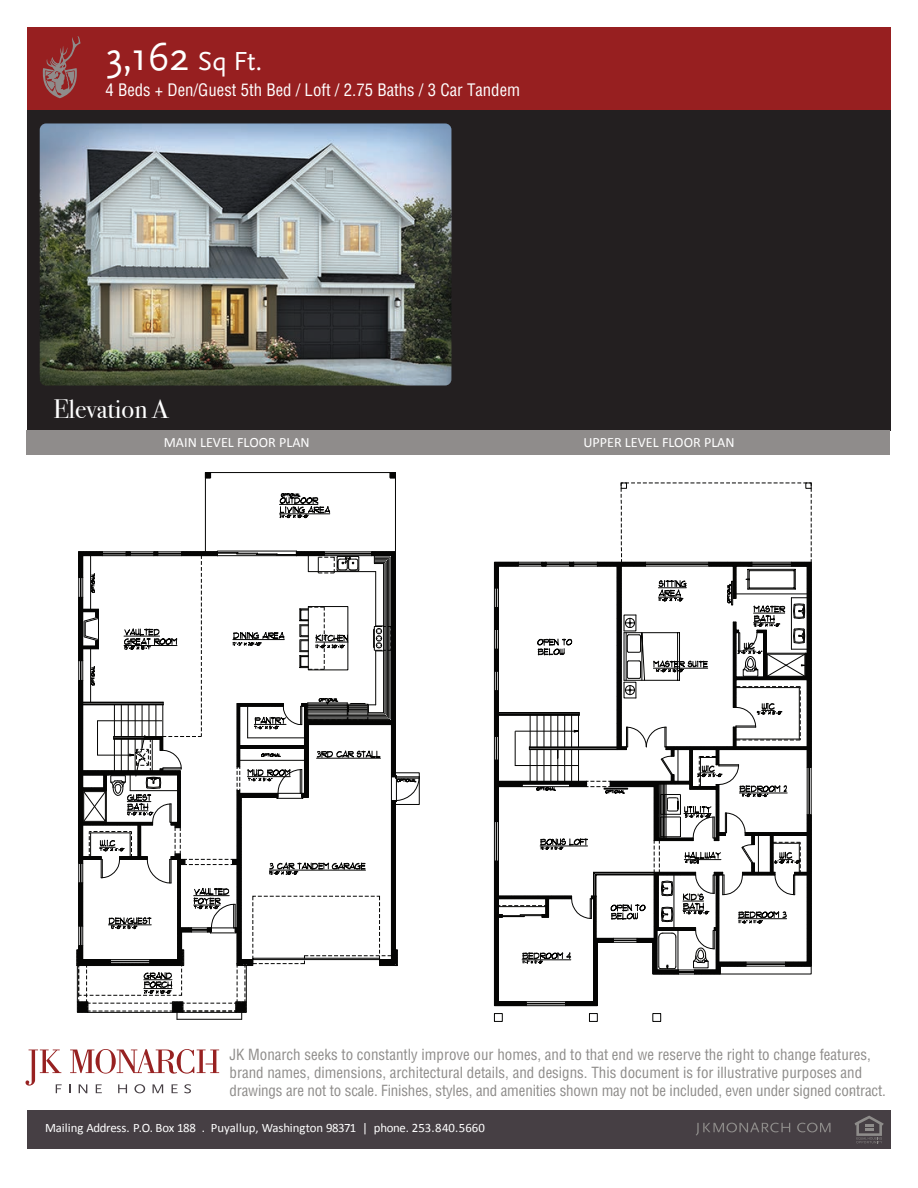
<style>
.page{position:relative;width:918px;height:1188px;background:#fff}
.page>*{position:absolute;margin:0;border:0;box-sizing:border-box;transform-origin:0 0}
.t1{font:40.95px "Scala Sans OT";color:#fff}
.t2{font:26.55px "Bodoni Svty Two ITCTT";color:#fff}
.t3{font:condensed 16.8px "Helvetica LT Std";color:#fff}
.t4{font:condensed 15px/18px "Helvetica LT Std";color:#8e8c8a}
.t5{font:14.25px "Calibri";color:#fff}
.t6{font:12.75px "Calibri";color:#fff}
.s1{font-size:27.3px}
</style>
<div class="page">
<div style="left:27px;top:110px;width:863px;height:320px;background:#231f20"></div>
<img style="left:40px;top:123px;width:411px;height:263px">
<div style="left:27px;top:27px;width:864px;height:83px;background:#971f20"></div>
<svg style="left:42px;top:36px;width:39px;height:62px"></svg>
<div style="left:27px;top:1110px;width:864px;height:38px;background:#463f44"></div>
<svg style="left:79px;top:1084px;width:8px;height:9px"></svg>
<svg style="left:96px;top:1084px;width:6px;height:9px"></svg>
<svg style="left:118px;top:1084px;width:9px;height:9px"></svg>
<svg style="left:134px;top:1084px;width:11px;height:9px"></svg>
<svg style="left:153px;top:1084px;width:10px;height:9px"></svg>
<svg style="left:172px;top:1084px;width:6px;height:9px"></svg>
<svg style="left:184px;top:1084px;width:7px;height:9px"></svg>
<svg style="left:26px;top:1049px;width:36px;height:44px"></svg>
<svg style="left:70px;top:1049px;width:149px;height:25px"></svg>
<svg style="left:696px;top:1123px;width:94px;height:12px"></svg>
<svg style="left:797px;top:1123px;width:33px;height:9px"></svg>
<svg style="left:855px;top:1116px;width:29px;height:27px"></svg>
<div style="left:27px;top:430px;width:863px;height:25px;background:#8f8c8b"></div>
<svg style="left:494px;top:483px;width:318px;height:523px"></svg>
<div style="left:653px;top:1013px;width:8px;height:9px;border:1px solid #050504"></div>
<div style="left:589px;top:1013px;width:8px;height:9px;border:1px solid #050504"></div>
<div style="left:494px;top:1013px;width:8px;height:9px;border:1px solid #050504"></div>
<div style="left:76px;top:949px;width:3px;height:17px;border:1px solid #050504"></div>
<hr style="left:395px;top:473px;width:1px;height:79px;background:#050504">
<hr style="left:205px;top:473px;width:1px;height:79px;background:#050504">
<hr style="left:177px;top:1019px;width:65px;height:1px;background:#050504">
<svg style="left:205px;top:472px;width:191px;height:6px"></svg>
<svg style="left:77px;top:551px;width:343px;height:468px"></svg>
<svg style="left:279px;top:493px;width:52px;height:25px"></svg>
<h1 class="t1" style="left:105px;top:34px;width:159px">3,162 <span class="s1">Sq Ft.</span></h1>
<p class="t3" style="left:105px;top:80px;width:416px">4 Beds + Den/Guest 5th Bed / Loft / 2.75 Baths / 3 Car Tandem</p>
<h2 class="t2" style="left:54px;top:387px;width:116px">Elevation A</h2>
<p class="t5" style="left:164px;top:434px;width:148px">MAIN LEVEL FLOOR PLAN</p>
<p class="t5" style="left:583px;top:434px;width:153px">UPPER LEVEL FLOOR PLAN</p>
<p class="t4" style="left:230px;top:1046px;width:658px">JK Monarch seeks to constantly improve our homes, and to that end we reserve the right to change features, brand names, dimensions, architectural details, and designs. This document is for illustrative purposes and drawings are not to scale. Finishes, styles, and amenities shown may not be included, even under signed contract.</p>
<p class="t6" style="left:45px;top:1120px;width:441px">Mailing Address. P.O. Box 188 . Puyallup, Washington 98371 | phone. 253.840.5660</p>
</div>
